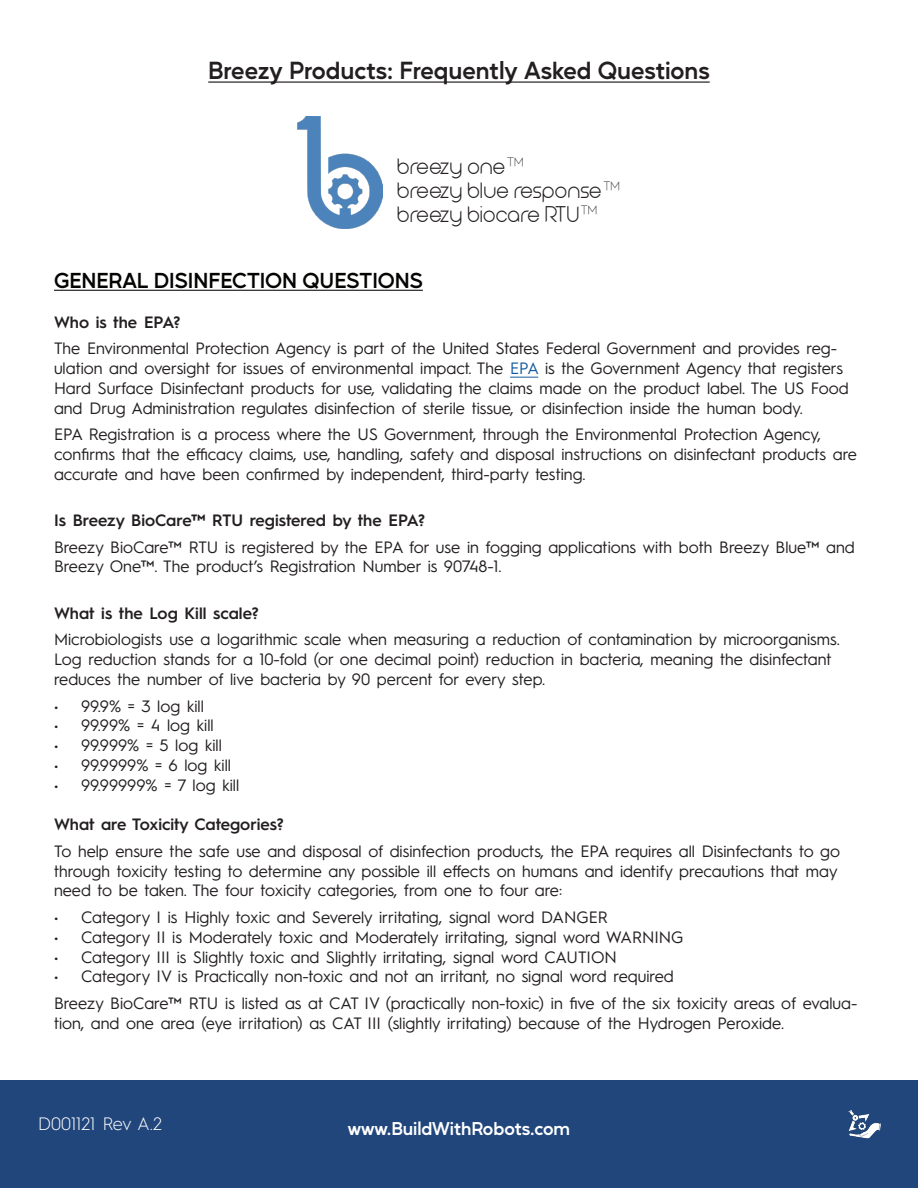
<style>
.page{position:relative;width:918px;height:1188px;background:#fff}
.page>*{position:absolute;margin:0;border:0;box-sizing:border-box;transform-origin:0 0}
.t1{font:600 24px "Mustica Pro";color:#231f20}
.t2{font:23.7px "Clubbedto Life";letter-spacing:.03em;color:#231f20;scale:.95 1}
.t3{font:600 21px "Mustica Pro";color:#040503}
.t4{font:600 18px "Mustica Pro";letter-spacing:-.005em;color:#fff}
.t5{font:300 18px "Hurme Geometric Sans 1";color:#fff}
.t6{font:16.5px/19.8px "Hurme Geometric Sans 1";color:#231f20}
.t7{font:600 16.5px "Hurme Geometric Sans 1";color:#231f20}
.s1{font-family:"Hurme Geometric Sans 1";font-weight:100}
.s2{color:#175d9e}
</style>
<div class="page">
<hr style="left:54px;top:290px;width:369px;height:1px;background:#040503">
<svg style="left:510px;top:377px;width:28px;height:1px"></svg>
<hr style="left:208px;top:81px;width:502px;height:2px;background:#231f20">
<div style="left:0;top:1080px;width:918px;height:108px;background:#21467c"></div>
<img style="left:848px;top:1110px;width:33px;height:29px">
<img style="left:297px;top:116px;width:85px;height:112px">
<p class="t1" style="left:208px;top:51px;width:503px">Breezy Products: Frequently Asked Questions</p>
<p class="t2" style="left:398px;top:155px;width:135px">breezy one<span class="s1">™</span></p>
<p class="t2" style="left:398px;top:179px;width:236px">breezy blue response<span class="s1">™</span></p>
<p class="t2" style="left:398px;top:203px;width:212px">breezy biocare RTU<span class="s1">™</span></p>
<p class="t3" style="left:54px;top:263px;width:370px">GENERAL DISINFECTION QUESTIONS</p>
<p class="t7" style="left:54px;top:310px;width:128px">Who is the EPA?</p>
<p class="t6" style="left:54px;top:337px;width:796px">The Environmental Protection Agency is part of the United States Federal Government and provides reg&shy;ulation and oversight for issues of environmental impact. The <span class="s2">EPA</span> is the Government Agency that registers Hard Surface Disinfectant products for use, validating the claims made on the product label. The US Food and Drug Administration regulates disinfection of sterile tissue, or disinfection inside the human body.</p>
<p class="t6" style="left:54px;top:423px;width:805px">EPA Registration is a process where the US Government, through the Environmental Protection Agency, confirms that the efficacy claims, use, handling, safety and disposal instructions on disinfectant products are accurate and have been confirmed by independent, third-party testing.</p>
<p class="t7" style="left:54px;top:509px;width:373px">Is Breezy BioCare™ RTU registered by the EPA?</p>
<p class="t6" style="left:54px;top:536px;width:802px">Breezy BioCare™ RTU is registered by the EPA for use in fogging applications with both Breezy Blue™ and<br>Breezy One™. The product’s Registration Number is 90748-1.</p>
<p class="t7" style="left:54px;top:601px;width:206px">What is the Log Kill scale?</p>
<p class="t6" style="left:54px;top:629px;width:787px">Microbiologists use a logarithmic scale when measuring a reduction of contamination by microorganisms.<br>Log reduction stands for a 10-fold (or one decimal point) reduction in bacteria, meaning the disinfectant reduces the number of live bacteria by 90 percent for every step.</p>
<p class="t6" style="left:54px;top:695px;width:151px">• 99.9% = 3 log kill</p>
<p class="t6" style="left:54px;top:715px;width:161px">• 99.99% = 4 log kill</p>
<p class="t6" style="left:54px;top:734px;width:169px">• 99.999% = 5 log kill</p>
<p class="t6" style="left:54px;top:754px;width:178px">• 99.9999% = 6 log kill</p>
<p class="t6" style="left:54px;top:774px;width:187px">• 99.99999% = 7 log kill</p>
<p class="t7" style="left:54px;top:813px;width:231px">What are Toxicity Categories?</p>
<p class="t6" style="left:54px;top:840px;width:788px">To help ensure the safe use and disposal of disinfection products, the EPA requires all Disinfectants to go through toxicity testing to determine any possible ill effects on humans and identify precautions that may need to be taken. The four toxicity categories, from one to four are:</p>
<p class="t6" style="left:54px;top:906px;width:555px">• Category I is Highly toxic and Severely irritating, signal word DANGER</p>
<p class="t6" style="left:54px;top:926px;width:631px">• Category II is Moderately toxic and Moderately irritating, signal word WARNING</p>
<p class="t6" style="left:54px;top:946px;width:564px">• Category III is Slightly toxic and Slightly irritating, signal word CAUTION</p>
<p class="t6" style="left:54px;top:966px;width:621px">• Category IV is Practically non-toxic and not an irritant, no signal word required</p>
<p class="t6" style="left:54px;top:992px;width:805px">Breezy BioCare™ RTU is listed as at CAT IV (practically non-toxic) in five of the six toxicity areas of evalua&shy;tion, and one area (eye irritation) as CAT III (slightly irritating) because of the Hydrogen Peroxide.</p>
<p class="t5" style="left:38px;top:1111px;width:125px">D001121 Rev A.2</p>
<p class="t4" style="left:348px;top:1114px;width:224px">www.BuildWithRobots.com</p>
</div>
